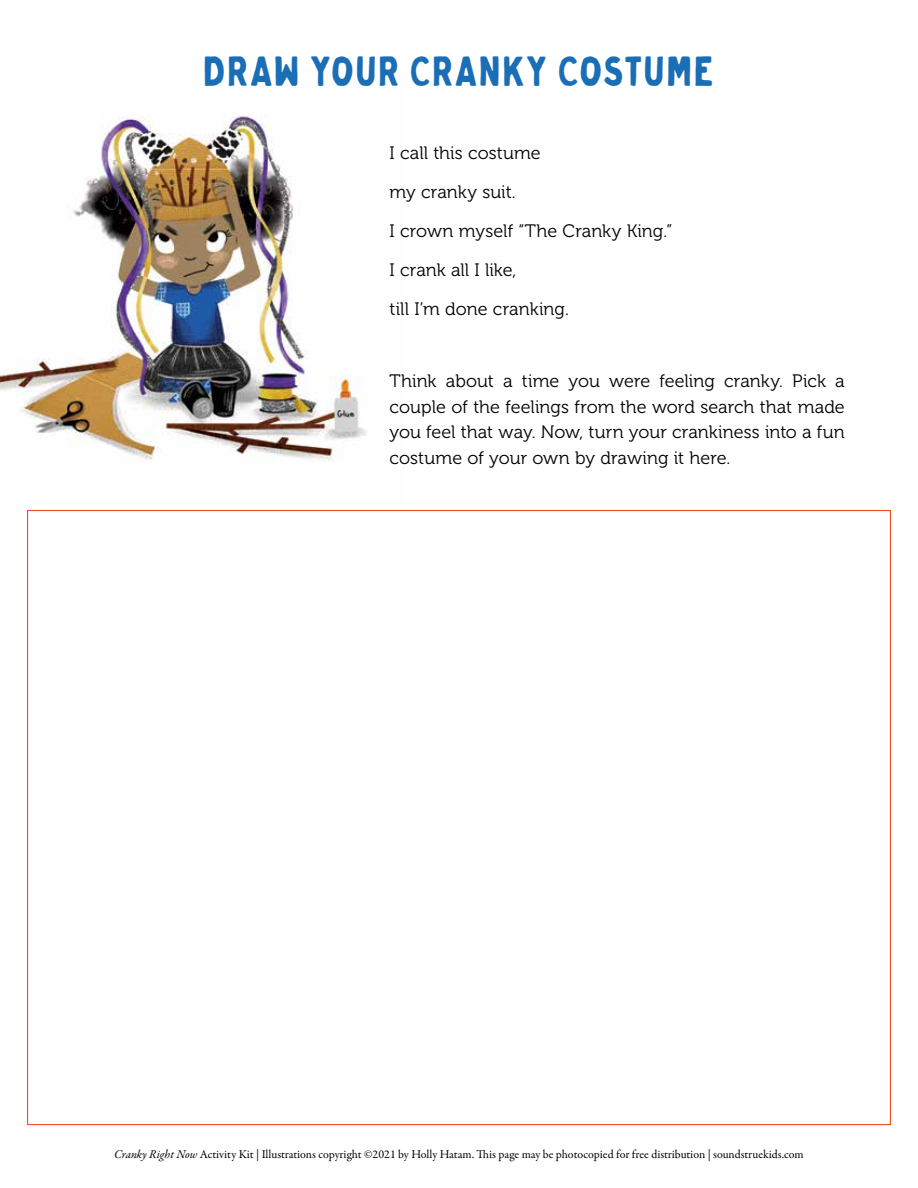
<style>
.page{position:relative;width:918px;height:1188px;background:#fff}
.page>*{position:absolute;margin:0;border:0;box-sizing:border-box;transform-origin:0 0}
.t1{font:700 42.3px "Bobby J";letter-spacing:.005em;color:#1a6eb6}
.t2{font:18px/39px "Museo 300";color:#000}
.t3{font:12px "Garamond Premr Pro";color:#000}
.s1{font-style:italic}
</style>
<div class="page">
<img style="left:0;top:115px;width:406px;height:395px">
<h1 class="t1" style="left:203px;top:49px;width:513px">DRAW YOUR CRANKY COSTUME</h1>
<p class="t2" style="left:390px;top:133px;width:284px">I call this costume<br>my cranky suit.<br>I crown myself “The Cranky King.”<br>I crank all I like,<br>till I’m done cranking.</p>
<p class="t2" style="left:390px;top:369px;width:457px;line-height:25.5px;text-align:justify">Think about a time you were feeling cranky. Pick a couple of the feelings from the word search that made you feel that way. Now, turn your crankiness into a fun costume of your own by drawing it here.</p>
<p class="t3" style="left:114px;top:1147px;width:691px"><span class="s1">Cranky Right Now</span> Activity Kit | Illustrations copyright ©2021 by Holly Hatam. This page may be photocopied for free distribution | soundstruekids.com</p>
</div>
